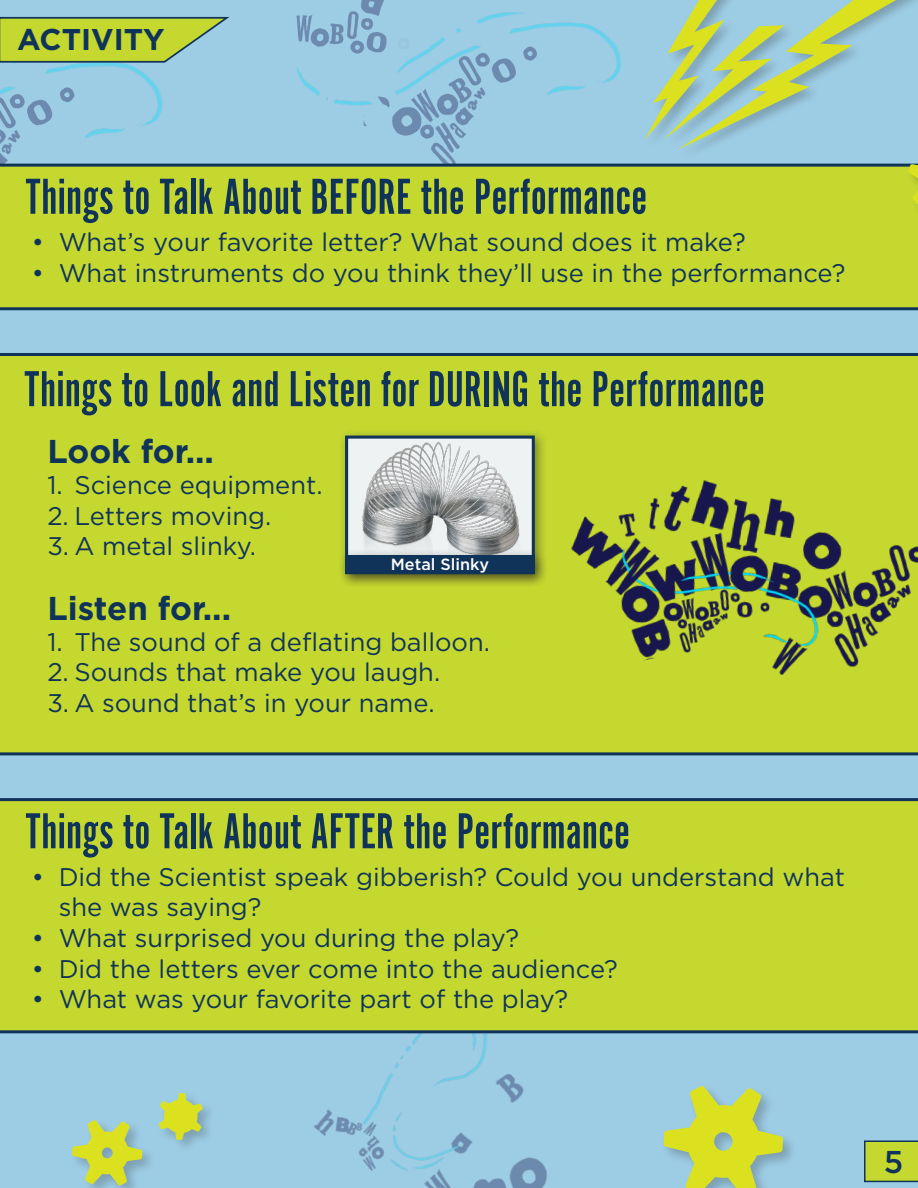
<style>
.page{position:relative;width:918px;height:1188px;background:#9dcde5}
.page>*{position:absolute;margin:0;border:0;box-sizing:border-box;transform-origin:0 0}
.t1{font:52.5px "Alternate Got No 1 D";color:#103459}
.t2{font:700 33px "Gotham";color:#103459}
.page_numbers{font:500 31.5px "Gotham";color:#103459}
.t3{font:700 30px "Gotham";color:#103459}
.t4{font:25.5px/30.6px "Gotham";color:#103459}
.Typical_Body_Copy{font:500 16.2px "Gotham";color:#fff}
</style>
<div class="page">
<img style="left:310px;top:1033px;width:330px;height:155px">
<img style="left:283px;top:0;width:352px;height:164px">
<img style="left:0;top:64px;width:177px;height:100px">
<div style="left:0;top:353px;width:918px;height:402px;background:#c4d830"></div>
<div style="left:0;top:164px;width:918px;height:146px;background:#c4d830"></div>
<div style="left:0;top:798px;width:918px;height:235px;background:#c4d830"></div>
<svg style="left:864px;top:1140px;width:54px;height:43px;background:#b1c839"></svg>
<svg style="left:0;top:16px;width:229px;height:48px"></svg>
<div style="left:339px;top:429px;width:209px;height:159px;background:#231f20;opacity:.47"></div>
<img style="left:349px;top:440px;width:182px;height:108px">
<div style="left:345px;top:436px;width:190px;height:138px;border:3px solid #103459"></div>
<div style="left:338px;top:548px;width:210px;height:40px;background:#231f20;opacity:.47"></div>
<div style="left:345px;top:555px;width:190px;height:19px;background:#103459"></div>
<img style="left:555px;top:450px;width:363px;height:239px">
<svg style="left:159px;top:1093px;width:44px;height:47px"></svg>
<svg style="left:72px;top:1120px;width:70px;height:66px"></svg>
<div style="left:661px;top:1083px;width:137px;height:105px;background:#231f20;opacity:.26"></div>
<svg style="left:664px;top:1086px;width:119px;height:102px"></svg>
<div style="left:643px;top:0;width:275px;height:227px;background:#c4d830"></div>
<svg style="left:645px;top:0;width:273px;height:207px"></svg>
<p class="t3" style="left:17px;top:19px;width:149px">ACTIVITY</p>
<p class="t1" style="left:26px;top:169px;width:623px">Things to Talk About BEFORE the Performance</p>
<p class="t4" style="left:32px;top:226px;width:716px">• What’s your favorite letter? What sound does it make?</p>
<p class="t4" style="left:32px;top:257px;width:815px">• What instruments do you think they’ll use in the performance?</p>
<p class="t1" style="left:24px;top:361px;width:742px">Things to Look and Listen for DURING the Performance</p>
<p class="t2" style="left:47px;top:430px;width:168px">Look for...</p>
<p class="t4" style="left:47px;top:469px;width:277px">1. Science equipment.</p>
<p class="t4" style="left:47px;top:500px;width:226px">2. Letters moving.</p>
<p class="t4" style="left:47px;top:530px;width:210px">3. A metal slinky.</p>
<p class="t2" style="left:47px;top:587px;width:185px">Listen for...</p>
<p class="t4" style="left:47px;top:626px;width:444px">1. The sound of a deflating balloon.</p>
<p class="t4" style="left:47px;top:657px;width:394px">2. Sounds that make you laugh.</p>
<p class="t4" style="left:47px;top:687px;width:389px">3. A sound that’s in your name.</p>
<p class="Typical_Body_Copy" style="left:391px;top:553px;width:100px">Metal Slinky</p>
<p class="t1" style="left:26px;top:803px;width:606px">Things to Talk About AFTER the Performance</p>
<p class="t4" style="left:59px;top:861px;width:788px;text-indent:-27px">• Did the Scientist speak gibberish? Could you understand what she was saying?</p>
<p class="t4" style="left:32px;top:922px;width:489px">• What surprised you during the play?</p>
<p class="t4" style="left:32px;top:953px;width:588px">• Did the letters ever come into the audience?</p>
<p class="t4" style="left:32px;top:983px;width:538px">• What was your favorite part of the play?</p>
<p class="page_numbers" style="left:884px;top:1141px;width:21px">5</p>
</div>
